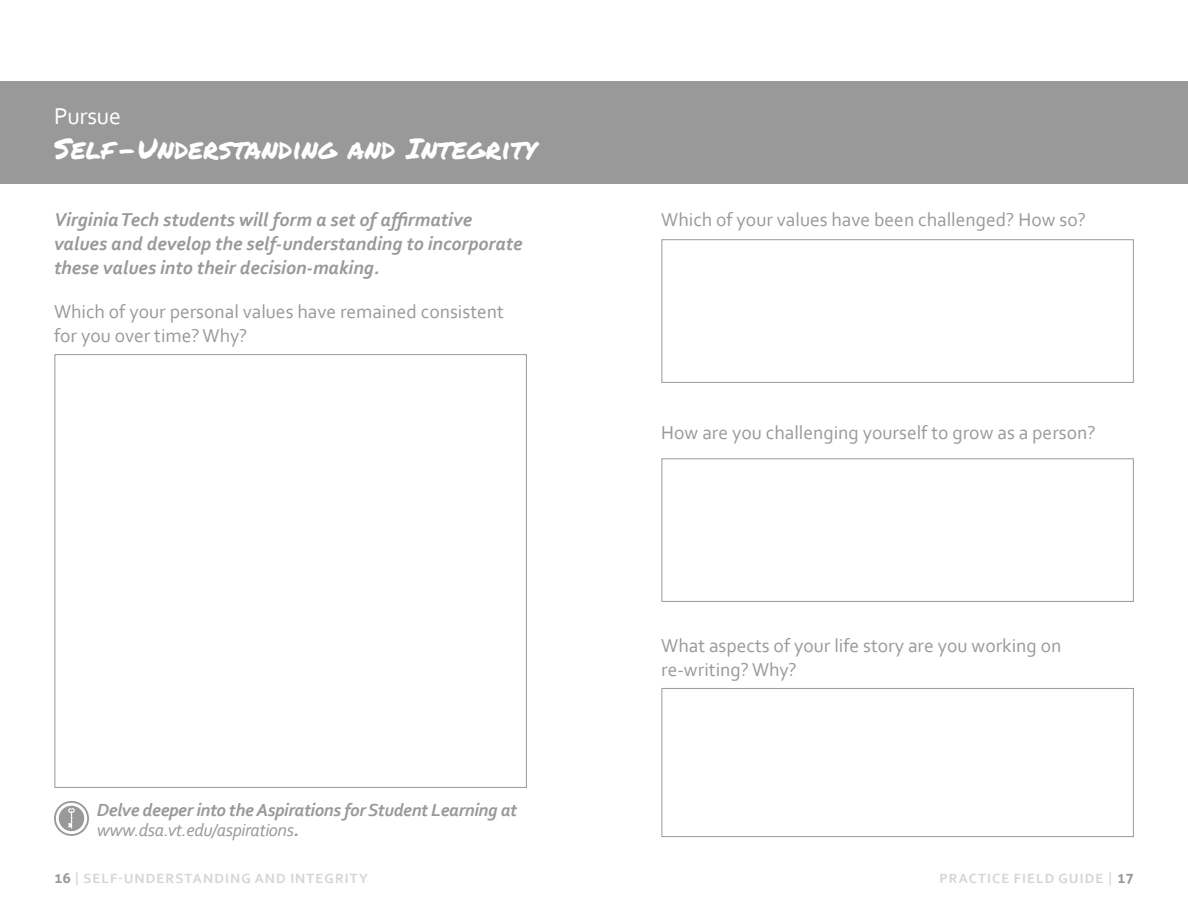
<style>
.page{position:relative;width:1188px;height:918px;background:#fff}
.page>*{position:absolute;margin:0;border:0;box-sizing:border-box;transform-origin:0 0}
.t1{font:28.5px "Permanent Marker";letter-spacing:.01em;color:#fff}
.t2{font:24px "Corbel";letter-spacing:-.01em;color:#fff}
.t3{font:19.5px/24px "Corbel";color:#9a999a}
.t4{font:italic 700 19.5px/24px "Corbel";color:#9a999a}
.t5{font:italic 700 18.3px/20.7px "Corbel";letter-spacing:-.02em;color:#9a999a}
.t6{font:700 13.95px "Corbel";letter-spacing:.08em;color:#d6d4d3}
.s1{font-weight:400}
.s2{font-family:"Aller";color:#9a999a}
</style>
<div class="page">
<div style="left:0;top:81px;width:594px;height:103px;background:#9a999a"></div>
<div style="left:594px;top:81px;width:594px;height:103px;background:#9a999a"></div>
<div style="left:59px;top:806px;width:25px;height:25px;background:#9a999a;border-radius:50%"></div>
<div style="left:54px;top:801px;width:35px;height:35px;border:2px solid #9a999a;border-radius:50%"></div>
<svg style="left:68px;top:808px;width:7px;height:21px"></svg>
<div style="left:662px;top:239px;width:472px;height:144px;border:1px solid #9a999a"></div>
<div style="left:662px;top:458px;width:472px;height:144px;border:1px solid #9a999a"></div>
<div style="left:662px;top:688px;width:472px;height:149px;border:1px solid #9a999a"></div>
<p class="t2" style="left:54px;top:101px;width:69px">Pursue</p>
<h1 class="t1" style="left:54px;top:127px;width:484px">Self -Understanding and Integrity</h1>
<p class="t4" style="left:54px;top:207px;width:470px">Virginia Tech students will form a set of affirmative values and develop the self-understanding to incorporate these values into their decision-making.</p>
<p class="t3" style="left:54px;top:299px;width:451px">Which of your personal values have remained consistent for you over time? Why?</p>
<p class="t5" style="left:97px;top:799px;width:422px">Delve deeper into the Aspirations for Student Learning at <span class="s1">www.dsa.vt.edu/aspirations</span>.</p>
<p class="t6" style="left:54px;top:869px;width:315px"><span class="s2">16</span> | SELF-UNDERSTANDING AND INTEGRITY</p>
<p class="t3" style="left:661px;top:207px;width:426px">Which of your values have been challenged? How so?</p>
<p class="t3" style="left:661px;top:420px;width:436px">How are you challenging yourself to grow as a person?</p>
<p class="t3" style="left:661px;top:633px;width:402px">What aspects of your life story are you working on re-writing? Why?</p>
<p class="t6" style="left:939px;top:869px;width:196px">PRACTICE FIELD GUIDE | <span class="s2">17</span></p>
</div>
